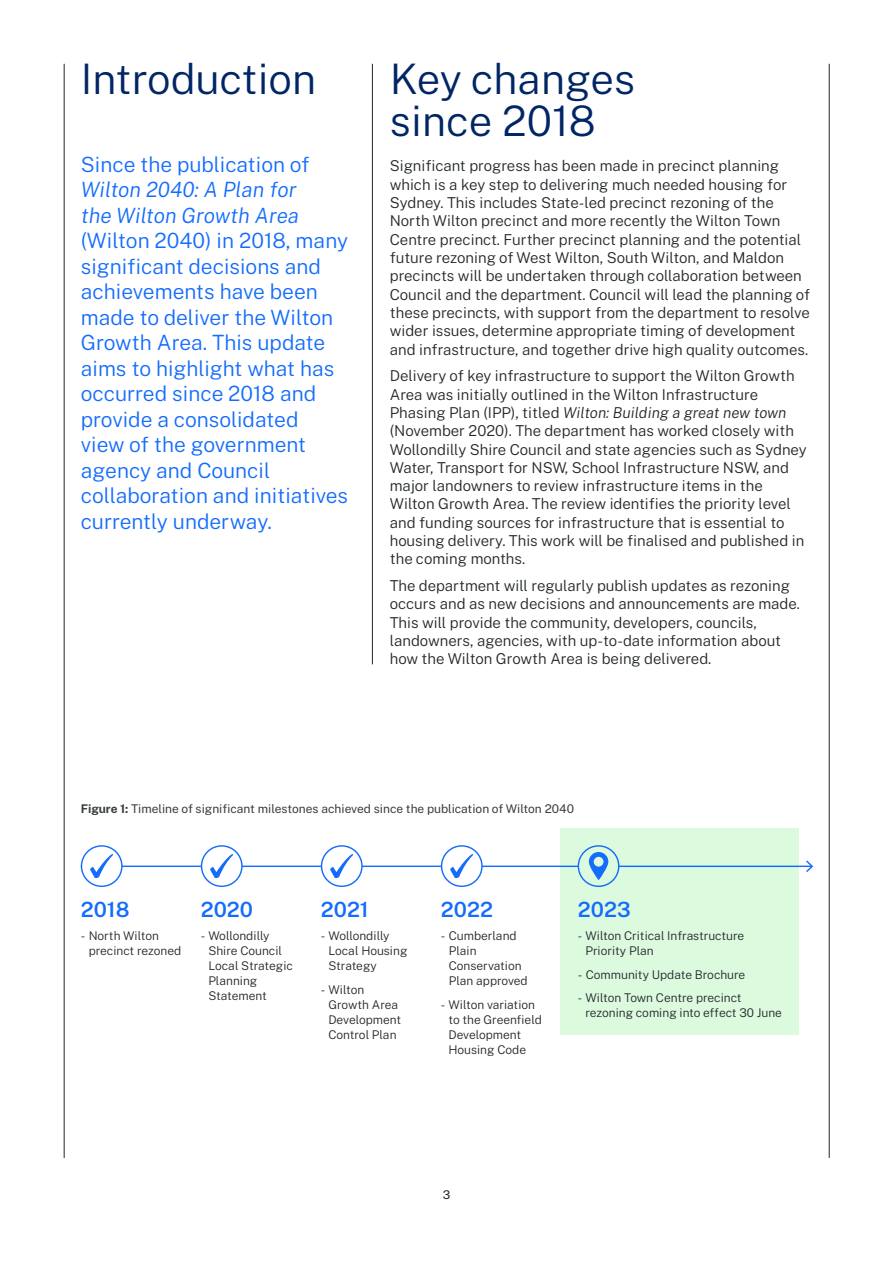
<style>
.page{position:relative;width:893px;height:1263px;background:#fff}
.page>*{position:absolute;margin:0;border:0;box-sizing:border-box;transform-origin:0 0}
.Heading_1__H1{font:300 42px/42px "Public Sans";color:#002664}
.Intro_Copy{font:300 21px/25.5px "Public Sans";color:#146cfd}
.Body{font:600 21px "Public Sans";color:#146cfd}
.Body-2{font:300 15px/18.3px "Public Sans";color:#22272b}
.Body-3{font:300 12px/15px "Public Sans";color:#22272b}
.Figure_Numbers{font:12px "Public Sans";color:#383d40}
.t1{font:12px "Public Sans";color:#22272b}
.s1{font-style:italic}
.s2{font-weight:700}
</style>
<div class="page">
<div style="left:561px;top:828px;width:238px;height:206px;background:#dbfade"></div>
<hr style="left:619px;top:865px;width:192px;height:2px;background:#146cfd">
<hr style="left:81px;top:865px;width:497px;height:2px;background:#146cfd">
<svg style="left:81px;top:846px;width:41px;height:40px"></svg>
<div style="left:81px;top:845px;width:42px;height:42px;border:1px solid #146cfd;border-radius:50%"></div>
<svg style="left:90px;top:853px;width:24px;height:26px"></svg>
<svg style="left:202px;top:846px;width:40px;height:40px"></svg>
<div style="left:201px;top:845px;width:42px;height:42px;border:1px solid #146cfd;border-radius:50%"></div>
<svg style="left:210px;top:853px;width:24px;height:26px"></svg>
<svg style="left:322px;top:846px;width:40px;height:40px"></svg>
<div style="left:321px;top:845px;width:42px;height:42px;border:1px solid #146cfd;border-radius:50%"></div>
<svg style="left:330px;top:853px;width:24px;height:26px"></svg>
<svg style="left:442px;top:846px;width:40px;height:40px"></svg>
<div style="left:441px;top:845px;width:42px;height:42px;border:1px solid #146cfd;border-radius:50%"></div>
<svg style="left:450px;top:853px;width:24px;height:26px"></svg>
<div style="left:578px;top:845px;width:41px;height:42px;border:1px solid #146cfd;border-radius:50%"></div>
<svg style="left:589px;top:852px;width:19px;height:28px"></svg>
<svg style="left:806px;top:860px;width:7px;height:12px"></svg>
<hr style="left:372px;top:64px;width:1px;height:600px;background:#22272b">
<hr style="left:64px;top:64px;width:1px;height:1094px;background:#22272b">
<hr style="left:829px;top:64px;width:1px;height:1094px;background:#22272b">
<h1 class="Heading_1__H1" style="left:81px;top:55px;width:237px">Introduction</h1>
<p class="Intro_Copy" style="left:81px;top:150px;width:269px">Since the publication of<br><span class="s1">Wilton 2040: A Plan for<br>the Wilton Growth Area </span>(Wilton 2040) in 2018, many significant decisions and achievements have been made to deliver the Wilton<br>Growth Area. This update aims to highlight what has occurred since 2018 and provide a consolidated<br>view of the government agency and Council collaboration and initiatives currently underway.</p>
<h1 class="Heading_1__H1" style="left:390px;top:55px;width:247px">Key changes since 2018</h1>
<p class="Body-2" style="left:390px;top:156px;width:422px">Significant progress has been made in precinct planning which is a key step to delivering much needed housing for Sydney. This includes State-led precinct rezoning of the North Wilton precinct and more recently the Wilton Town Centre precinct. Further precinct planning and the potential future rezoning of West Wilton, South Wilton, and Maldon precincts will be undertaken through collaboration between Council and the department. Council will lead the planning of these precincts, with support from the department to resolve wider issues, determine appropriate timing of development and infrastructure, and together drive high quality outcomes.</p>
<p class="Body-2" style="left:390px;top:366px;width:418px">Delivery of key infrastructure to support the Wilton Growth Area was initially outlined in the Wilton Infrastructure Phasing Plan (IPP), titled <span class="s1">Wilton: Building a great new town </span>(November 2020). The department has worked closely with Wollondilly Shire Council and state agencies such as Sydney Water, Transport for NSW, School Infrastructure NSW, and major landowners to review infrastructure items in the Wilton Growth Area. The review identifies the priority level and funding sources for infrastructure that is essential to housing delivery. This work will be finalised and published in the coming months.</p>
<p class="Body-2" style="left:390px;top:576px;width:412px">The department will regularly publish updates as rezoning occurs and as new decisions and announcements are made.<br>This will provide the community, developers, councils, landowners, agencies, with up-to-date information about how the Wilton Growth Area is being delivered.</p>
<p class="Figure_Numbers" style="left:81px;top:800px;width:495px"><span class="s2">Figure 1:</span> Timeline of significant milestones achieved since the publication of Wilton 2040</p>
<p class="Body" style="left:81px;top:894px;width:50px">2018</p>
<p class="Body-3" style="left:89px;top:928px;width:94px;text-indent:-8px">- North Wilton precinct rezoned</p>
<p class="Body" style="left:201px;top:894px;width:54px">2020</p>
<p class="Body-3" style="left:208px;top:928px;width:86px;text-indent:-8px">- Wollondilly<br>Shire Council<br>Local Strategic<br>Planning<br>Statement</p>
<p class="Body" style="left:321px;top:894px;width:49px">2021</p>
<p class="Body-3" style="left:328px;top:928px;width:81px;text-indent:-8px">- Wollondilly<br>Local Housing<br>Strategy</p>
<p class="Body-3" style="left:328px;top:981px;width:74px;text-indent:-8px">- Wilton<br>Growth Area<br>Development<br>Control Plan</p>
<p class="Body" style="left:441px;top:894px;width:54px">2022</p>
<p class="Body-3" style="left:449px;top:928px;width:80px;text-indent:-8px">- Cumberland<br>Plain<br>Conservation<br>Plan approved</p>
<p class="Body-3" style="left:448px;top:996px;width:95px;text-indent:-8px">- Wilton variation to the Greenfield<br>Development<br>Housing Code</p>
<p class="Body" style="left:578px;top:894px;width:54px">2023</p>
<p class="Body-3" style="left:585px;top:928px;width:160px;text-indent:-8px">- Wilton Critical Infrastructure<br>Priority Plan</p>
<p class="Body-3" style="left:578px;top:966px;width:169px">- Community Update Brochure</p>
<p class="Body-3" style="left:585px;top:990px;width:198px;text-indent:-8px">- Wilton Town Centre precinct rezoning coming into effect 30 June</p>
<p class="t1" style="left:443px;top:1186px;width:9px">3</p>
</div>
